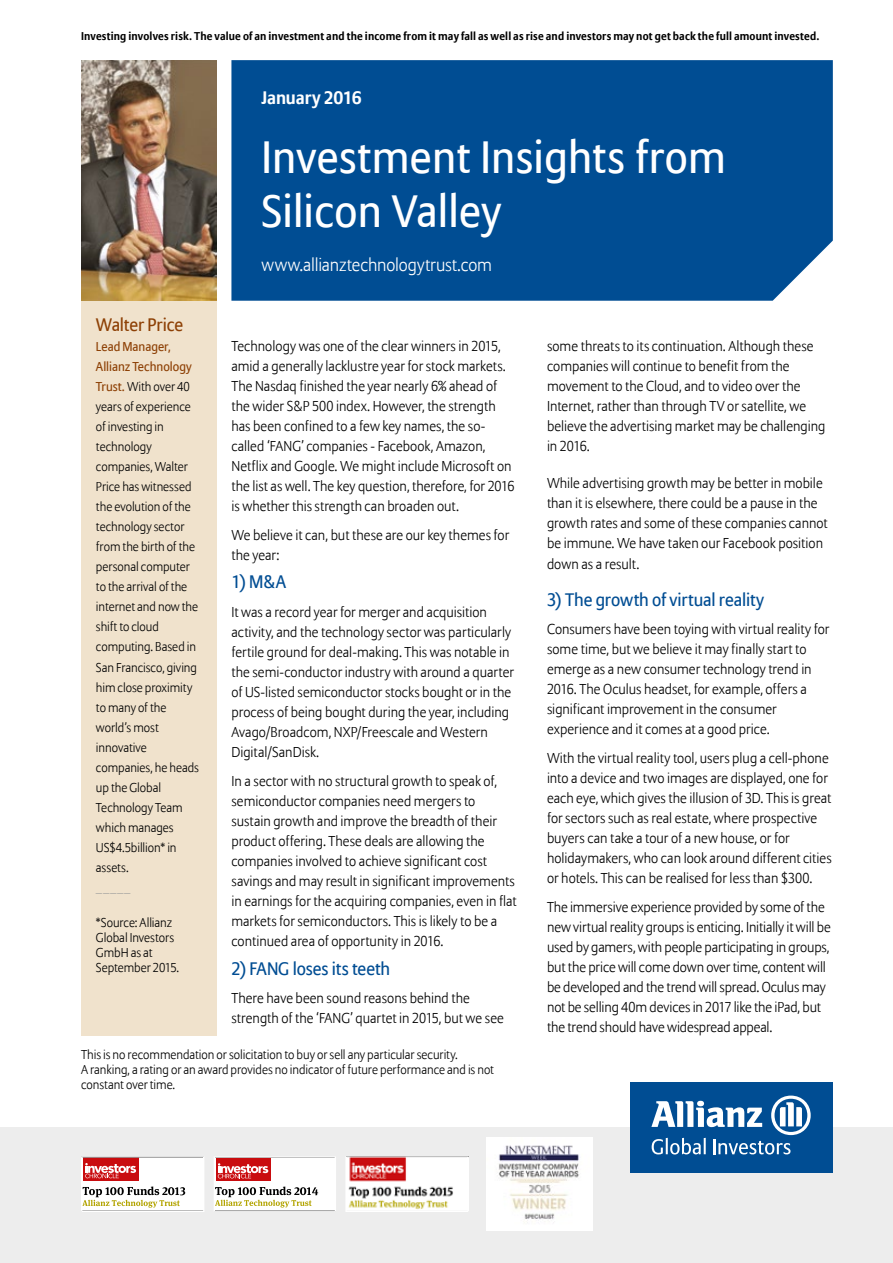
<style>
.page{position:relative;width:893px;height:1263px;background:#fff}
.page>*{position:absolute;margin:0;border:0;box-sizing:border-box;transform-origin:0 0}
.t1{font:45px/54px "Allianz Sans";letter-spacing:.01em;color:#fff}
.t2{font:18px "Allianz Sans";letter-spacing:-.005em;color:#004d93}
.t3{font:300 18px "Allianz Sans";letter-spacing:-.005em;color:#fff}
.t4{font:18px "Allianz Sans";letter-spacing:-.005em;color:#8d4005}
.t5{font:700 18px "Allianz Sans";letter-spacing:-.01em;color:#fff}
.t6{font:300 14.25px/20.1px "Allianz Sans";color:#000}
.t7{font:300 12.75px/20.1px "Allianz Sans";color:#000}
.t8{font:300 12.75px "Allianz Sans";color:#9d9d9c}
.t9{font:700 11.25px "Allianz Sans";letter-spacing:.015em;color:#000}
.s1{font-weight:400;color:#8d4005}
</style>
<div class="page">
<img style="left:81px;top:60px;width:136px;height:241px">
<div style="left:0;top:1128px;width:893px;height:135px;background:#ededed"></div>
<div style="left:231px;top:60px;width:602px;height:241px;background:#004d93"></div>
<div style="left:630px;top:1082px;width:203px;height:91px;background:#004d93"></div>
<svg style="left:651px;top:1095px;width:160px;height:59px"></svg>
<div style="left:81px;top:301px;width:136px;height:734px;background:#f0e2cc"></div>
<svg style="left:83px;top:1158px;width:119px;height:52px;background:#e5c6c0"></svg>
<div style="left:81px;top:1156px;width:123px;height:56px;border:1px solid #fff"></div>
<svg style="left:216px;top:1158px;width:118px;height:52px;background:#e5c6c1"></svg>
<div style="left:214px;top:1156px;width:122px;height:56px;border:1px solid #fff"></div>
<img style="left:347px;top:1158px;width:120px;height:52px">
<div style="left:345px;top:1156px;width:124px;height:56px;border:1px solid #fff"></div>
<img style="left:486px;top:1138px;width:106px;height:92px">
<p class="t9" style="left:81px;top:29px;width:740px">Investing involves risk. The value of an investment and the income from it may fall as well as rise and investors may not get back the full amount invested.</p>
<p class="t5" style="left:261px;top:87px;width:102px">January 2016</p>
<h1 class="t1" style="left:261px;top:132px;width:466px">Investment Insights from<br>Silicon Valley</h1>
<p class="t4" style="left:96px;top:314px;width:89px">Walter Price</p>
<p class="t7" style="left:96px;top:337px;width:105px"><span class="s1">Lead Manager,<br>Allianz Technology<br>Trust.</span> With over 40 years of experience of investing in technology companies, Walter<br>Price has witnessed the evolution of the technology sector from the birth of the personal computer to the arrival of the internet and now the shift to cloud computing. Based in<br>San Francisco, giving him close proximity to many of the world’s most innovative companies, he heads up the Global<br>Technology Team which manages<br>US$4.5billion* in assets.</p>
<p class="t8" style="left:96px;top:880px;width:36px">_____</p>
<p class="t7" style="left:96px;top:916px;width:85px;line-height:15px">*Source: Allianz<br>Global Investors<br>GmbH as at<br>September 2015.</p>
<p class="t3" style="left:261px;top:254px;width:232px">www.allianztechnologytrust.com</p>
<p class="t6" style="left:231px;top:337px;width:285px">Technology was one of the clear winners in 2015, amid a generally lacklustre year for stock markets.<br>The Nasdaq finished the year nearly 6% ahead of the wider S&amp;P 500 index. However, the strength has been confined to a few key names, the so&shy;called ‘FANG’ companies - Facebook, Amazon, Netflix and Google. We might include Microsoft on the list as well. The key question, therefore, for 2016 is whether this strength can broaden out.</p>
<p class="t6" style="left:231px;top:526px;width:279px">We believe it can, but these are our key themes for the year:</p>
<p class="t2" style="left:231px;top:571px;width:56px">1) M&amp;A</p>
<p class="t6" style="left:231px;top:603px;width:284px">It was a record year for merger and acquisition activity, and the technology sector was particularly fertile ground for deal-making. This was notable in the semi-conductor industry with around a quarter of US-listed semiconductor stocks bought or in the process of being bought during the year, including Avago/Broadcom, NXP/Freescale and Western Digital/SanDisk.</p>
<p class="t6" style="left:231px;top:771px;width:287px">In a sector with no structural growth to speak of, semiconductor companies need mergers to sustain growth and improve the breadth of their product offering. These deals are allowing the companies involved to achieve significant cost savings and may result in significant improvements in earnings for the acquiring companies, even in flat markets for semiconductors. This is likely to be a continued area of opportunity in 2016.</p>
<p class="t2" style="left:231px;top:958px;width:160px">2) FANG loses its teeth</p>
<p class="t6" style="left:231px;top:989px;width:274px">There have been sound reasons behind the strength of the ‘FANG’ quartet in 2015, but we see</p>
<p class="t7" style="left:81px;top:1048px;width:414px;line-height:15px">This is no recommendation or solicitation to buy or sell any particular security.<br>A ranking, a rating or an award provides no indicator of future performance and is not constant over time.</p>
<p class="t6" style="left:547px;top:337px;width:280px">some threats to its continuation. Although these companies will continue to benefit from the movement to the Cloud, and to video over the Internet, rather than through TV or satellite, we believe the advertising market may be challenging in 2016.</p>
<p class="t6" style="left:547px;top:474px;width:282px">While advertising growth may be better in mobile than it is elsewhere, there could be a pause in the growth rates and some of these companies cannot be immune. We have taken our Facebook position down as a result.</p>
<p class="t2" style="left:547px;top:588px;width:219px">3) The growth of virtual reality</p>
<p class="t6" style="left:547px;top:620px;width:284px">Consumers have been toying with virtual reality for some time, but we believe it may finally start to emerge as a new consumer technology trend in 2016. The Oculus headset, for example, offers a significant improvement in the consumer experience and it comes at a good price.</p>
<p class="t6" style="left:547px;top:748px;width:286px">With the virtual reality tool, users plug a cell-phone into a device and two images are displayed, one for each eye, which gives the illusion of 3D. This is great for sectors such as real estate, where prospective buyers can take a tour of a new house, or for holidaymakers, who can look around different cities or hotels. This can be realised for less than $300.</p>
<p class="t6" style="left:547px;top:897px;width:285px">The immersive experience provided by some of the new virtual reality groups is enticing. Initially it will be used by gamers, with people participating in groups, but the price will come down over time, content will be developed and the trend will spread. Oculus may not be selling 40m devices in 2017 like the iPad, but the trend should have widespread appeal.</p>
</div>
